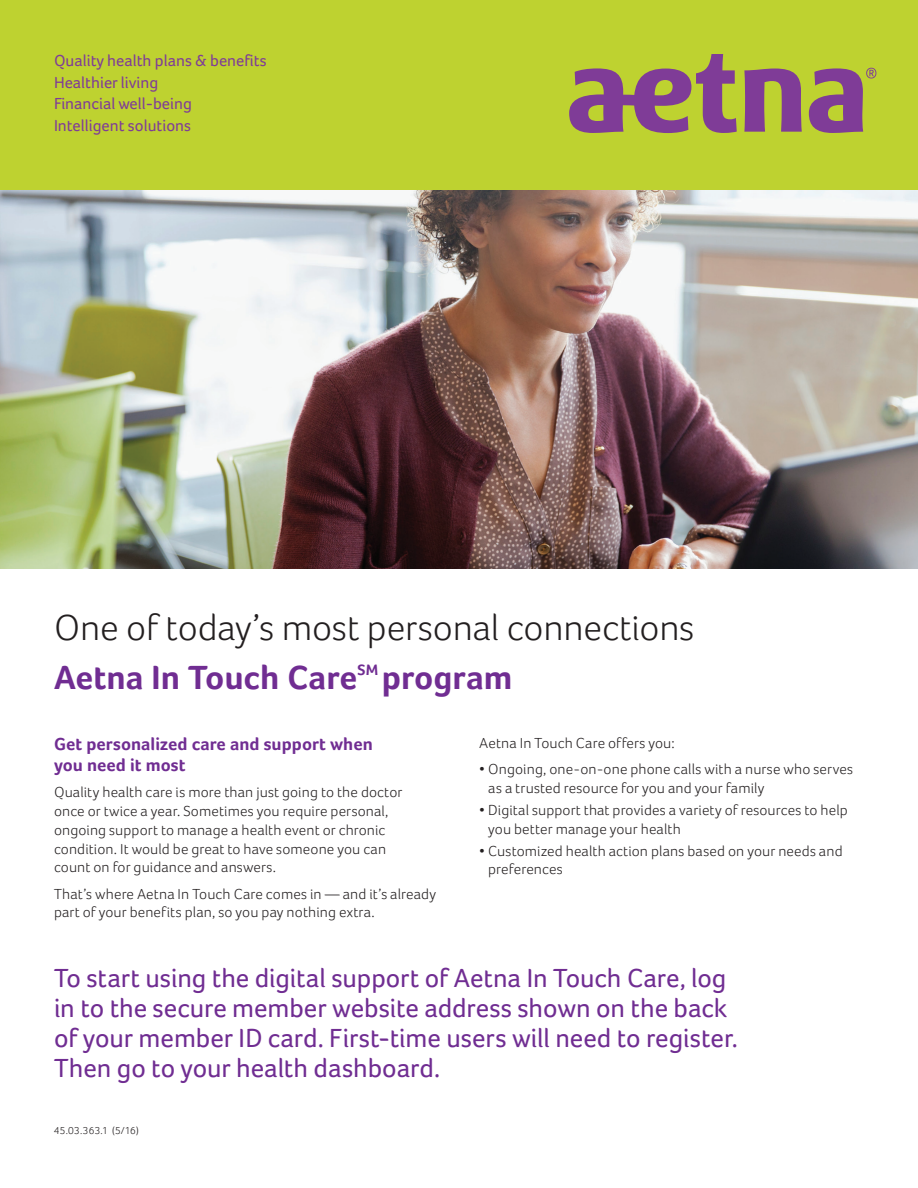
<style>
.page{position:relative;width:918px;height:1188px;background:#fff}
.page>*{position:absolute;margin:0;border:0;box-sizing:border-box;transform-origin:0 0}
.t1{font:300 37.5px "Foco";letter-spacing:-.005em;color:#231f20}
.t2{font:700 34.5px "Foco";color:#702d92}
.t3{font:27px/30px "Foco";letter-spacing:-.005em;color:#702d92}
.t4{font:700 18px/21px "Foco";letter-spacing:.005em;color:#702d92}
.t5{font:16.5px/21.8px "Foco";color:#7f3c97}
.t6{font:300 15px/18.8px "Foco";letter-spacing:.01em;color:#231f20}
.t7{font:300 10.5px "Foco";letter-spacing:.015em;color:#231f20}
</style>
<div class="page">
<div style="left:0;top:0;width:918px;height:190px;background:#bed230"></div>
<img style="left:0;top:190px;width:918px;height:378px">
<svg style="left:569px;top:54px;width:307px;height:79px"></svg>
<p class="t5" style="left:54px;top:49px;width:214px">Quality health plans &amp; benefits<br>Healthier living<br>Financial well-being<br>Intelligent solutions</p>
<h1 class="t1" style="left:54px;top:606px;width:642px">One of today’s most personal connections</h1>
<h2 class="t2" style="left:54px;top:657px;width:460px">Aetna In Touch Care<sup>SM</sup> program</h2>
<p class="t4" style="left:54px;top:733px;width:320px">Get personalized care and support when you need it most</p>
<p class="t6" style="left:54px;top:783px;width:350px">Quality health care is more than just going to the doctor once or twice a year. Sometimes you require personal, ongoing support to manage a health event or chronic condition. It would be great to have someone you can count on for guidance and answers.</p>
<p class="t6" style="left:54px;top:884px;width:384px">That’s where Aetna In Touch Care comes in — and it’s already part of your benefits plan, so you pay nothing extra.</p>
<p class="t6" style="left:479px;top:733px;width:197px">Aetna In Touch Care offers you:</p>
<p class="t6" style="left:488px;top:760px;width:366px;text-indent:-9px">• Ongoing, one-on-one phone calls with a nurse who serves as a trusted resource for you and your family</p>
<p class="t6" style="left:488px;top:800px;width:361px;text-indent:-9px">• Digital support that provides a variety of resources to help you better manage your health</p>
<p class="t6" style="left:488px;top:841px;width:356px;text-indent:-9px">• Customized health action plans based on your needs and preferences</p>
<h3 class="t3" style="left:54px;top:963px;width:686px">To start using the digital support of Aetna In Touch Care, log in to the secure member website address shown on the back of your member ID card. First-time users will need to register.<br>Then go to your health dashboard.</h3>
<p class="t7" style="left:54px;top:1124px;width:86px">45.03.363.1 (5/16)</p>
</div>
